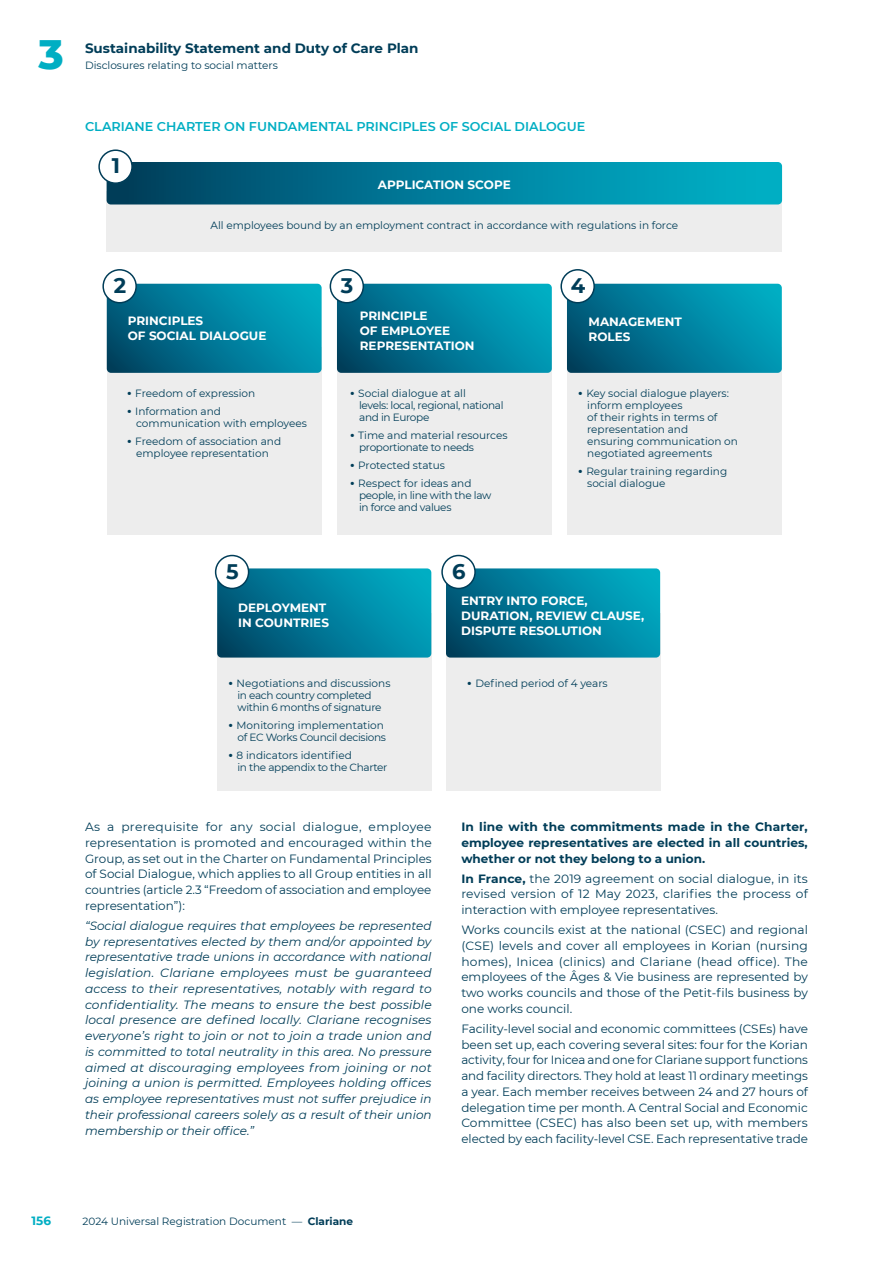
<style>
.page{position:relative;width:893px;height:1263px;background:#fff}
.page>*{position:absolute;margin:0;border:0;box-sizing:border-box;transform-origin:0 0}
.t1{font:800 42px "Montserrat";color:#00aec3}
.t2{font:700 21px "Montserrat";color:#003d58}
.t3{font:700 13.5px "Montserrat";color:#003d58}
.t4{font:600 12.75px "Montserrat";color:#00aec3}
.t5{font:12px/15.8px "Montserrat";color:#003d58;text-align:justify}
.t6{font:italic 12px/15.8px "Montserrat";color:#003d58;text-align:justify}
.t7{font:700 12px/15px "Montserrat";color:#fff}
.t8{font:700 12px/15.8px "Montserrat";color:#003d58;text-align:justify}
.t9{font:700 12px "Montserrat";color:#00aec3}
.t10{font:10.5px/12px "Montserrat";color:#003d58}
.t11{font:10.5px/12px "Montserrat";letter-spacing:-.03em;color:#003d58}
.s1{font-weight:700;font-size:12.75px}
.s2{font-weight:700}
</style>
<div class="page">
<div style="left:337px;top:347px;width:215px;height:188px;background:#ededed"></div>
<div style="left:107px;top:347px;width:215px;height:188px;background:#ededed"></div>
<div style="left:446px;top:613px;width:214px;height:177px;background:#ededed"></div>
<div style="left:567px;top:347px;width:215px;height:188px;background:#ededed"></div>
<div style="left:217px;top:613px;width:214px;height:177px;background:#ededed"></div>
<div style="left:107px;top:191px;width:675px;height:61px;background:#ededed"></div>
<svg style="left:107px;top:162px;width:675px;height:42px;background:#007c98"></svg>
<svg style="left:107px;top:284px;width:215px;height:89px;background:#007d9a"></svg>
<svg style="left:567px;top:284px;width:215px;height:89px;background:#007c9a"></svg>
<svg style="left:337px;top:284px;width:215px;height:89px;background:#007c9a"></svg>
<div style="left:99px;top:150px;width:33px;height:33px;background:#fff;border-radius:50%"></div>
<div style="left:98px;top:149px;width:35px;height:35px;border:2px solid #003d58;border-radius:50%"></div>
<div style="left:103px;top:270px;width:33px;height:33px;background:#fff;border-radius:50%"></div>
<div style="left:102px;top:269px;width:35px;height:34px;border:2px solid #003d58;border-radius:50%"></div>
<div style="left:330px;top:270px;width:33px;height:33px;background:#fff;border-radius:50%"></div>
<div style="left:330px;top:269px;width:34px;height:34px;border:2px solid #003d58;border-radius:50%"></div>
<svg style="left:217px;top:568px;width:214px;height:90px;background:#027d9a"></svg>
<svg style="left:446px;top:568px;width:214px;height:90px;background:#027d9b"></svg>
<div style="left:216px;top:555px;width:33px;height:33px;background:#fff;border-radius:50%"></div>
<div style="left:215px;top:555px;width:34px;height:34px;border:2px solid #003d58;border-radius:50%"></div>
<div style="left:442px;top:555px;width:33px;height:33px;background:#fff;border-radius:50%"></div>
<div style="left:441px;top:555px;width:35px;height:34px;border:2px solid #003d58;border-radius:50%"></div>
<div style="left:561px;top:270px;width:33px;height:33px;background:#fff;border-radius:50%"></div>
<div style="left:560px;top:269px;width:35px;height:34px;border:2px solid #003d58;border-radius:50%"></div>
<h1 class="t1" style="left:38px;top:24px;width:27px">3</h1>
<p class="t3" style="left:85px;top:38px;width:335px">Sustainability Statement and Duty of Care Plan</p>
<p class="t10" style="left:85px;top:59px;width:194px">Disclosures relating to social matters</p>
<p class="t4" style="left:85px;top:118px;width:502px">CLARIANE CHARTER ON FUNDAMENTAL PRINCIPLES OF SOCIAL DIALOGUE</p>
<h2 class="t2" style="left:112px;top:151px;width:10px">1</h2>
<p class="t7" style="left:378px;top:177px;width:134px">APPLICATION SCOPE</p>
<p class="t10" style="left:210px;top:219px;width:469px">All employees bound by an employment contract in accordance with regulations in force</p>
<h2 class="t2" style="left:114px;top:270px;width:14px">2</h2>
<h2 class="t2" style="left:341px;top:270px;width:14px">3</h2>
<p class="t7" style="left:128px;top:312px;width:140px">PRINCIPLES<br>OF SOCIAL DIALOGUE</p>
<p class="t10" style="left:127px;top:387px;width:130px"><span class="s1">•</span> Freedom of expression</p>
<p class="t10" style="left:136px;top:405px;width:172px;text-indent:-9px"><span class="s1">•</span> Information and communication with employees</p>
<p class="t10" style="left:127px;top:435px;width:155px;text-align:center"><span class="s1">•</span> Freedom of association and employee representation</p>
<p class="t7" style="left:360px;top:308px;width:116px">PRINCIPLE<br>OF EMPLOYEE<br>REPRESENTATION</p>
<p class="t11" style="left:359px;top:387px;width:146px;text-indent:-9px"><span class="s1">•</span> Social dialogue at all<br>levels: local, regional, national and in Europe</p>
<p class="t10" style="left:359px;top:429px;width:150px;text-indent:-9px"><span class="s1">•</span> Time and material resources proportionate to needs</p>
<p class="t10" style="left:350px;top:459px;width:96px"><span class="s1">•</span> Protected status</p>
<p class="t11" style="left:359px;top:477px;width:134px;text-indent:-9px"><span class="s1">•</span> Respect for ideas and people, in line with the law in force and values</p>
<h2 class="t2" style="left:571px;top:270px;width:16px">4</h2>
<p class="t7" style="left:589px;top:313px;width:95px">MANAGEMENT<br>ROLES</p>
<p class="t10" style="left:587px;top:386px;width:152px;text-indent:-9px"><span class="s1">•</span> Key social dialogue players: inform employees<br>of their rights in terms of representation and<br>ensuring communication on negotiated agreements</p>
<p class="t10" style="left:587px;top:464px;width:141px;text-indent:-9px"><span class="s1">•</span> Regular training regarding social dialogue</p>
<h2 class="t2" style="left:226px;top:556px;width:14px">5</h2>
<h2 class="t2" style="left:452px;top:556px;width:15px">6</h2>
<p class="t7" style="left:238px;top:599px;width:92px">DEPLOYMENT<br>IN COUNTRIES</p>
<p class="t11" style="left:237px;top:676px;width:155px;text-indent:-9px"><span class="s1">•</span> Negotiations and discussions in each country completed within 6 months of signature</p>
<p class="t10" style="left:228px;top:718px;width:159px;text-align:right"><span class="s1">•</span> Monitoring implementation of EC Works Council decisions</p>
<p class="t11" style="left:237px;top:748px;width:152px;text-indent:-9px"><span class="s1">•</span> 8 indicators identified<br>in the appendix to the Charter</p>
<p class="t5" style="left:85px;top:818px;width:348px">As a prerequisite for any social dialogue, employee representation is promoted and encouraged within the Group, as set out in the Charter on Fundamental Principles of Social Dialogue, which applies to all Group entities in all countries (article 2.3 “Freedom of association and employee representation”):</p>
<p class="t6" style="left:85px;top:917px;width:348px">“Social dialogue requires that employees be represented by representatives elected by them and/or appointed by representative trade unions in accordance with national legislation. Clariane employees must be guaranteed access to their representatives, notably with regard to confidentiality. The means to ensure the best possible local presence are defined locally. Clariane recognises everyone’s right to join or not to join a trade union and is committed to total neutrality in this area. No pressure aimed at discouraging employees from joining or not joining a union is permitted. Employees holding offices as employee representatives must not suffer prejudice in their professional careers solely as a result of their union membership or their office.”</p>
<p class="t7" style="left:461px;top:592px;width:185px">ENTRY INTO FORCE,<br>DURATION, REVIEW CLAUSE,<br>DISPUTE RESOLUTION</p>
<p class="t10" style="left:467px;top:676px;width:142px"><span class="s1">•</span> Defined period of 4 years</p>
<p class="t8" style="left:461px;top:818px;width:348px">In line with the commitments made in the Charter, employee representatives are elected in all countries, whether or not they belong to a union.</p>
<p class="t5" style="left:461px;top:870px;width:348px"><span class="s2">In France,</span> the 2019 agreement on social dialogue, in its revised version of 12 May 2023, clarifies the process of interaction with employee representatives.</p>
<p class="t5" style="left:461px;top:921px;width:348px">Works councils exist at the national (CSEC) and regional (CSE) levels and cover all employees in Korian (nursing homes), Inicea (clinics) and Clariane (head office). The employees of the Âges &amp; Vie business are represented by two works councils and those of the Petit-fils business by one works council.</p>
<p class="t5" style="left:461px;top:1020px;width:348px">Facility-level social and economic committees (CSEs) have been set up, each covering several sites: four for the Korian activity, four for Inicea and one for Clariane support functions and facility directors. They hold at least 11 ordinary meetings a year. Each member receives between 24 and 27 hours of delegation time per month. A Central Social and Economic Committee (CSEC) has also been set up, with members elected by each facility-level CSE. Each representative trade</p>
<p class="t9" style="left:32px;top:1212px;width:21px">156</p>
<p class="t10" style="left:82px;top:1215px;width:272px">2024 Universal Registration Document — <span class="s2">Clariane</span></p>
</div>
